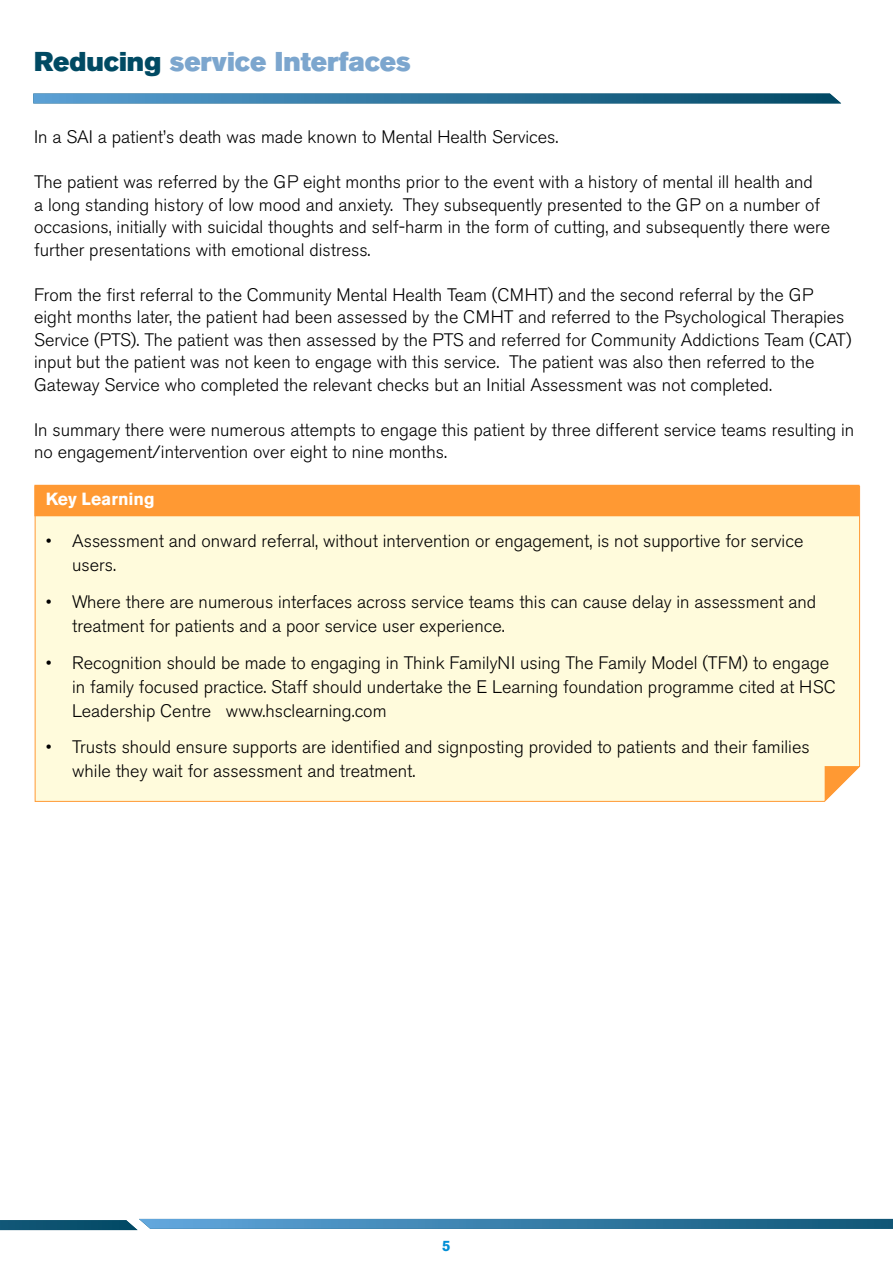
<style>
.page{position:relative;width:893px;height:1263px;background:#fff}
.page>*{position:absolute;margin:0;border:0;box-sizing:border-box;transform-origin:0 0}
.t1{font:27px "Akzidenz Grotesk BE Super";color:#7ca6ce}
.t2{font:300 18px/22.5px "Akzidenz Grotesk BE";color:#000}
.t3{font:700 17.4px "Akzidenz Grotesk BE";color:#fff}
.t4{font:700 15px "Akzidenz Grotesk BE";color:#008ed5}
.s1{color:#004a63}
</style>
<div class="page">
<svg style="left:0;top:1219px;width:893px;height:11px;background:#4685aa"></svg>
<svg style="left:33px;top:94px;width:808px;height:9px;background:#2f759d"></svg>
<div style="left:34px;top:516px;width:826px;height:286px;background:#fffbdc"></div>
<div style="left:34px;top:485px;width:826px;height:31px;background:#f93"></div>
<svg style="left:825px;top:766px;width:35px;height:35px"></svg>
<h1 class="t1" style="left:34px;top:46px;width:378px"><span class="s1">Reducing</span> service Interfaces</h1>
<p class="t2" style="left:34px;top:126px;width:526px">In a SAI a patient’s death was made known to Mental Health Services.</p>
<p class="t2" style="left:34px;top:171px;width:797px">The patient was referred by the GP eight months prior to the event with a history of mental ill health and<br>a long standing history of low mood and anxiety. They subsequently presented to the GP on a number of occasions, initially with suicidal thoughts and self-harm in the form of cutting, and subsequently there were further presentations with emotional distress.</p>
<p class="t2" style="left:34px;top:283px;width:819px">From the first referral to the Community Mental Health Team (CMHT) and the second referral by the GP eight months later, the patient had been assessed by the CMHT and referred to the Psychological Therapies Service (PTS). The patient was then assessed by the PTS and referred for Community Addictions Team (CAT) input but the patient was not keen to engage with this service. The patient was also then referred to the Gateway Service who completed the relevant checks but an Initial Assessment was not completed.</p>
<p class="t2" style="left:34px;top:418px;width:822px">In summary there were numerous attempts to engage this patient by three different service teams resulting in no engagement/intervention over eight to nine months.</p>
<p class="t3" style="left:46px;top:489px;width:110px">Key Learning</p>
<p class="t2" style="left:72px;top:529px;width:733px;line-height:24px;text-indent:-26px">• Assessment and onward referral, without intervention or engagement, is not supportive for service users.</p>
<p class="t2" style="left:72px;top:590px;width:746px;line-height:24px;text-indent:-26px">• Where there are numerous interfaces across service teams this can cause delay in assessment and treatment for patients and a poor service user experience.</p>
<p class="t2" style="left:72px;top:651px;width:765px;line-height:24px;text-indent:-26px">• Recognition should be made to engaging in Think FamilyNI using The Family Model (TFM) to engage in family focused practice. Staff should undertake the E Learning foundation programme cited at HSC<br>Leadership Centre www.hsclearning.com</p>
<p class="t2" style="left:72px;top:735px;width:739px;line-height:24px;text-indent:-26px">• Trusts should ensure supports are identified and signposting provided to patients and their families while they wait for assessment and treatment.</p>
<p class="t4" style="left:442px;top:1237px;width:10px">5</p>
</div>
